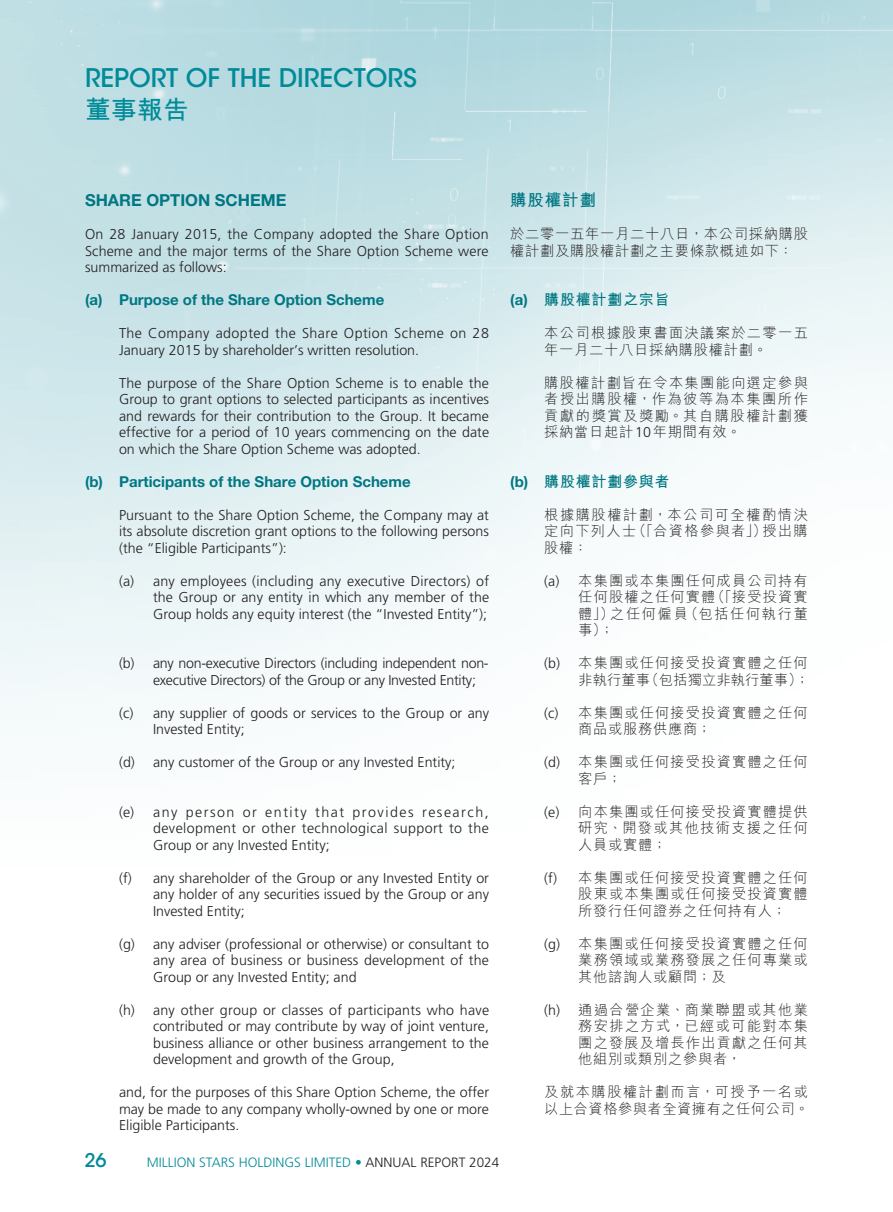
<style>
.page{position:relative;width:893px;height:1212px;background:#fff}
.page>*{position:absolute;margin:0;border:0;box-sizing:border-box;transform-origin:0 0}
.t1{font:500 25.5px "ITC Avant Garde Std";color:#008b98}
.t2{font:700 25.5px "M Hei HK";color:#008b98}
.t3{font:500 18.75px "ITC Avant Garde Std";color:#008b98}
._01_H1{font:700 16.5px "Helvetica Neue LT Std";color:#007782}
._01_H1-2{font:700 16.5px "M Hei HK";letter-spacing:.05em;color:#007782}
._02_H2{font:700 15px "Helvetica Neue LT Std";color:#007782}
._02_H2-2{font:700 15px "M Hei HK";letter-spacing:.05em;color:#007782}
._00_txt{font:300 14.25px/16.5px "Frutiger LT Std";color:#231f20;text-align:justify}
._00_txt-2{font:300 14.25px/16.5px "M Hei HK";letter-spacing:.08em;color:#231f20;text-align:justify}
._00_txt-3{font:300 14.25px/16.5px "Frutiger LT Std";letter-spacing:-.02em;color:#231f20}
._00_txt-4{font:300 14.25px/16.5px "M Hei HK";letter-spacing:.05em;color:#231f20}
._00_txt-5{font:300 14.25px/16.5px "M Hei HK";letter-spacing:.035em;color:#231f20}
.t4{font:300 13.5px "Frutiger LT Std";color:#008b98}
.s1{color:#231f20}
.s2{font-family:"Helvetica Neue LT Std"}
.s3{font-family:"Frutiger LT Std"}
</style>
<div class="page">
<h1 class="t1" style="left:85px;top:62px;width:334px">REPORT OF THE DIRECTORS</h1>
<h1 class="t2" style="left:85px;top:91px;width:105px">董事報告</h1>
<p class="_01_H1" style="left:85px;top:190px;width:203px">SHARE OPTION SCHEME</p>
<p class="_00_txt" style="left:85px;top:226px;width:405px">On 28 January 2015, the Company adopted the Share Option Scheme and the major terms of the Share Option Scheme were summarized as follows:</p>
<p class="_02_H2" style="left:85px;top:290px;width:301px">(a) Purpose of the Share Option Scheme</p>
<p class="_00_txt" style="left:119px;top:325px;width:371px">The Company adopted the Share Option Scheme on 28<br>January 2015 by shareholder’s written resolution.</p>
<p class="_00_txt" style="left:119px;top:375px;width:372px">The purpose of the Share Option Scheme is to enable the Group to grant options to selected participants as incentives and rewards for their contribution to the Group. It became effective for a period of 10 years commencing on the date on which the Share Option Scheme was adopted.</p>
<p class="_02_H2" style="left:85px;top:472px;width:327px">(b) Participants of the Share Option Scheme</p>
<p class="_00_txt" style="left:119px;top:507px;width:371px">Pursuant to the Share Option Scheme, the Company may at its absolute discretion grant options to the following persons (the “Eligible Participants”):</p>
<p class="_00_txt" style="left:153px;top:573px;width:338px;text-indent:-34px">(a) any employees (including any executive Directors) of the Group or any entity in which any member of the Group holds any equity interest (the “Invested Entity”);</p>
<p class="_00_txt-3" style="left:153px;top:655px;width:337px;text-indent:-34px">(b) any non-executive Directors (including independent non&shy;executive Directors) of the Group or any Invested Entity;</p>
<p class="_00_txt" style="left:153px;top:705px;width:337px;text-indent:-34px">(c) any supplier of goods or services to the Group or any<br>Invested Entity;</p>
<p class="_00_txt" style="left:119px;top:754px;width:338px">(d) any customer of the Group or any Invested Entity;</p>
<p class="_00_txt" style="left:153px;top:804px;width:337px;text-indent:-34px">(e) any person or entity that provides research, development or other technological support to the Group or any Invested Entity;</p>
<p class="_00_txt" style="left:153px;top:870px;width:337px;text-indent:-34px">(f) any shareholder of the Group or any Invested Entity or any holder of any securities issued by the Group or any Invested Entity;</p>
<p class="_00_txt" style="left:153px;top:936px;width:337px;text-indent:-34px">(g) any adviser (professional or otherwise) or consultant to any area of business or business development of the Group or any Invested Entity; and</p>
<p class="_00_txt" style="left:153px;top:1002px;width:338px;text-indent:-34px">(h) any other group or classes of participants who have contributed or may contribute by way of joint venture, business alliance or other business arrangement to the development and growth of the Group,</p>
<p class="_00_txt" style="left:119px;top:1084px;width:371px">and, for the purposes of this Share Option Scheme, the offer may be made to any company wholly-owned by one or more Eligible Participants.</p>
<h2 class="t3" style="left:84px;top:1148px;width:24px">26</h2>
<p class="t4" style="left:147px;top:1154px;width:354px">MILLION STARS HOLDINGS LIMITED • <span class="s1">ANNUAL REPORT 2024</span></p>
<p class="_01_H1-2" style="left:510px;top:188px;width:87px">購股權計劃</p>
<p class="_00_txt-4" style="left:510px;top:225px;width:299px">於二零一五年一月二十八日，本公司採納購股權計劃及購股權計劃之主要條款概述如下：</p>
<p class="_02_H2-2" style="left:510px;top:289px;width:161px"><span class="s2">(a)</span> 購股權計劃之宗旨</p>
<p class="_00_txt-2" style="left:544px;top:324px;width:265px">本公司根據股東書面決議案於二零一五年一月二十八日採納購股權計劃。</p>
<p class="_00_txt-2" style="left:544px;top:374px;width:265px">購股權計劃旨在令本集團能向選定參與者授出購股權，作為彼等為本集團所作貢獻的獎賞及獎勵。其自購股權計劃獲採納當日起計<span class="s3">10</span>年期間有效。</p>
<p class="_02_H2-2" style="left:510px;top:470px;width:161px"><span class="s2">(b)</span> 購股權計劃參與者</p>
<p class="_00_txt-2" style="left:544px;top:506px;width:265px">根據購股權計劃，本公司可全權酌情決定向下列人士（「合資格參與者」）授出購股權：</p>
<p class="_00_txt-2" style="left:578px;top:572px;width:231px;text-indent:-34px"><span class="s3">(a)</span> 本集團或本集團任何成員公司持有任何股權之任何實體（「接受投資實體」）之任何僱員（包括任何執行董事）；</p>
<p class="_00_txt-2" style="left:544px;top:654px;width:267px;text-align:right"><span class="s3">(b)</span> 本集團或任何接受投資實體之任何非執行董事（包括獨立非執行董事）；</p>
<p class="_00_txt-2" style="left:578px;top:704px;width:231px;text-indent:-34px"><span class="s3">(c)</span> 本集團或任何接受投資實體之任何商品或服務供應商；</p>
<p class="_00_txt-2" style="left:578px;top:753px;width:231px;text-indent:-34px"><span class="s3">(d)</span> 本集團或任何接受投資實體之任何客戶；</p>
<p class="_00_txt-2" style="left:578px;top:803px;width:231px;text-indent:-34px"><span class="s3">(e)</span> 向本集團或任何接受投資實體提供研究、開發或其他技術支援之任何人員或實體；</p>
<p class="_00_txt-2" style="left:578px;top:869px;width:231px;text-indent:-34px"><span class="s3">(f)</span> 本集團或任何接受投資實體之任何股東或本集團或任何接受投資實體所發行任何證券之任何持有人；</p>
<p class="_00_txt-2" style="left:578px;top:935px;width:231px;text-indent:-34px"><span class="s3">(g)</span> 本集團或任何接受投資實體之任何業務領域或業務發展之任何專業或其他諮詢人或顧問；及</p>
<p class="_00_txt-2" style="left:578px;top:1001px;width:231px;text-indent:-34px"><span class="s3">(h)</span> 通過合營企業、商業聯盟或其他業務安排之方式，已經或可能對本集團之發展及增長作出貢獻之任何其他組別或類別之參與者，</p>
<p class="_00_txt-5" style="left:544px;top:1083px;width:266px">及就本購股權計劃而言，可授予一名或以上合資格參與者全資擁有之任何公司。</p>
</div>
